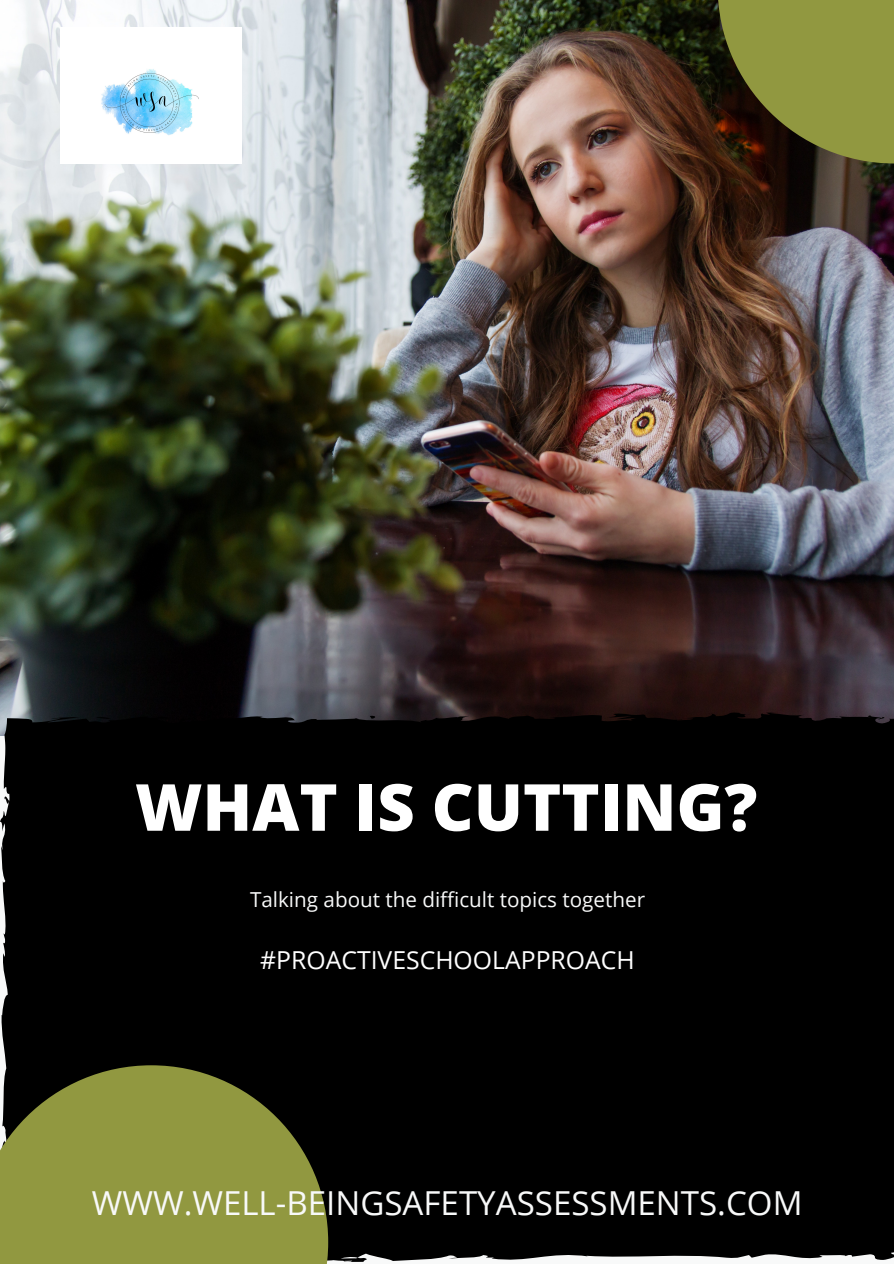
<style>
.page{position:relative;width:894px;height:1264px;background:#fff}
.page>*{position:absolute;margin:0;border:0;box-sizing:border-box;transform-origin:0 0}
.t1{font:800 64.95px "Open Sans";color:#fff}
.t2{font:33px "Open Sans";color:#f8f9f9}
.t3{font:24.75px "Open Sans";color:#fff}
.t4{font:20.7px "Open Sans";color:#f8f9f9}
</style>
<div class="page">
<img style="left:0;top:0;width:893px;height:710px">
<div style="left:0;top:710px;width:893px;height:552px;background:#000"></div>
<svg style="left:717px;top:0;width:176px;height:163px"></svg>
<img style="left:60px;top:27px;width:182px;height:136px">
<svg style="left:0;top:1065px;width:328px;height:198px;fill:#919840"></svg>
<p class="t1" style="left:135px;top:761px;width:623px">WHAT IS CUTTING?</p>
<p class="t4" style="left:250px;top:884px;width:396px">Talking about the difficult topics together</p>
<p class="t3" style="left:260px;top:943px;width:376px">#PROACTIVESCHOOLAPPROACH</p>
<p class="t2" style="left:92px;top:1179px;width:712px">WWW.WELL-BEINGSAFETYASSESSMENTS.COM</p>
</div>
